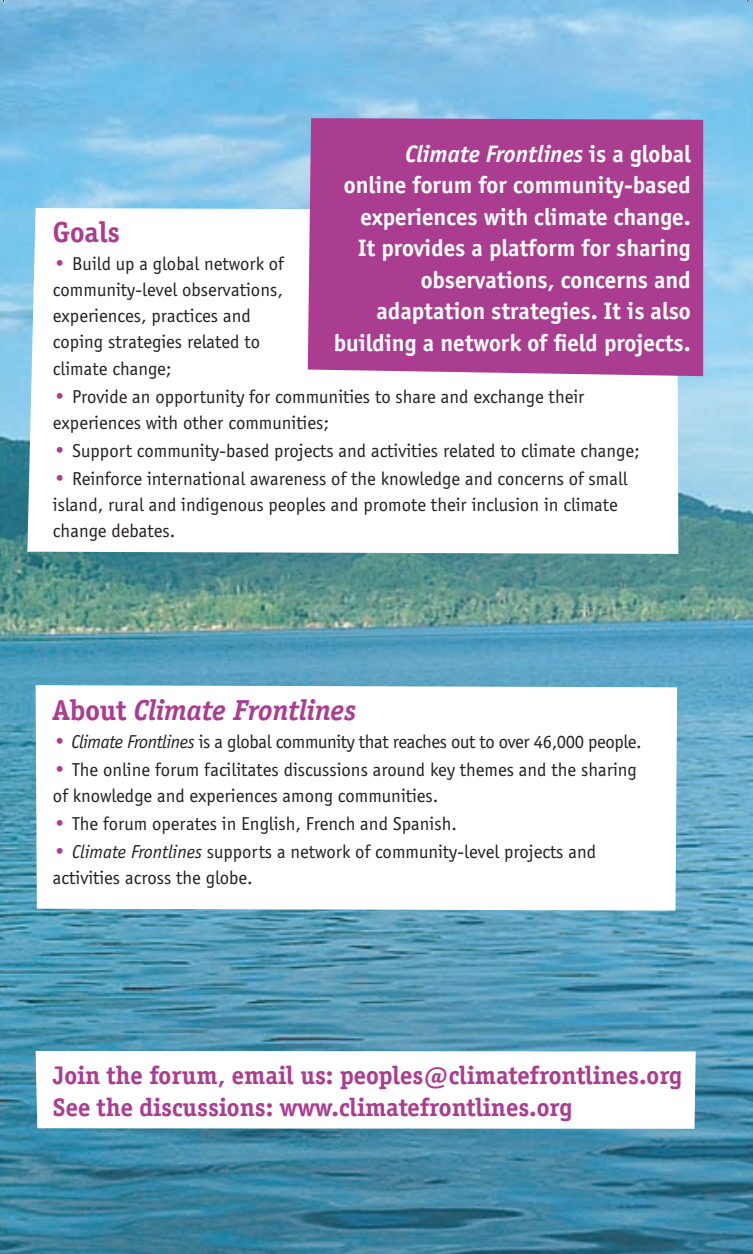
<style>
.page{position:relative;width:753px;height:1254px;background:#fff}
.page>*{position:absolute;margin:0;border:0;box-sizing:border-box;transform-origin:0 0}
.t1{font:italic 700 29.75px "Officina Serif";color:#ab3d91}
.t2{font:700 29.75px "Officina Serif";color:#ab3d91}
.t3{font:700 26.25px/31.5px "Officina Serif";color:#ab3d91}
.t4{font:700 24.5px/31.5px "Officina Sans";color:#fff;text-align:right}
.t5{font:19.25px/26.2px "Officina Sans";color:#231f20}
.t6{font:19.25px "Officina Sans";letter-spacing:-.02em;color:#231f20}
.s1{font-style:italic}
.s2{font-family:"Officina Serif";font-weight:700;font-size:21px;color:#ab3d91}
.s3{font-style:normal}
</style>
<div class="page">
<img style="left:0;top:0;width:753px;height:1254px">
<svg style="left:27px;top:208px;width:651px;height:346px"></svg>
<svg style="left:36px;top:1051px;width:659px;height:77px"></svg>
<svg style="left:36px;top:685px;width:641px;height:225px"></svg>
<div style="left:308px;top:118px;width:395px;height:258px;background:#ab3d91"></div>
<svg style="left:0;top:1251px;width:4px;height:3px"></svg>
<svg style="left:746px;top:1251px;width:7px;height:3px"></svg>
<p class="t4" style="left:334px;top:138px;width:358px"><span class="s1">Climate Frontlines</span> is a global<br>online forum for community-based experiences with climate change.<br>It provides a platform for sharing observations, concerns and adaptation strategies. It is also building a network of field projects.</p>
<h1 class="t2" style="left:53px;top:214px;width:68px">Goals</h1>
<p class="t5" style="left:53px;top:250px;width:232px"><span class="s2">•</span> Build up a global network of community-level observations, experiences, practices and coping strategies related to climate change;</p>
<p class="t5" style="left:53px;top:383px;width:533px"><span class="s2">•</span> Provide an opportunity for communities to share and exchange their experiences with other communities;</p>
<p class="t5" style="left:53px;top:437px;width:588px"><span class="s2">•</span> Support community-based projects and activities related to climate change;</p>
<p class="t5" style="left:53px;top:465px;width:576px"><span class="s2">•</span> Reinforce international awareness of the knowledge and concerns of small island, rural and indigenous peoples and promote their inclusion in climate change debates.</p>
<h1 class="t1" style="left:53px;top:692px;width:305px"><span class="s3">About</span> Climate Frontlines</h1>
<p class="t6" style="left:53px;top:730px;width:590px"><span class="s2">•</span> <span class="s1">Climate Frontlines</span> is a global community that reaches out to over 46,000 people.</p>
<p class="t5" style="left:53px;top:756px;width:585px"><span class="s2">•</span> The online forum facilitates discussions around key themes and the sharing of knowledge and experiences among communities.</p>
<p class="t5" style="left:53px;top:811px;width:405px"><span class="s2">•</span> The forum operates in English, French and Spanish.</p>
<p class="t5" style="left:53px;top:839px;width:544px"><span class="s2">•</span> <span class="s1">Climate Frontlines</span> supports a network of community-level projects and activities across the globe.</p>
<h2 class="t3" style="left:53px;top:1059px;width:631px">Join the forum, email us: peoples@climatefrontlines.org<br>See the discussions: www.climatefrontlines.org</h2>
</div>
